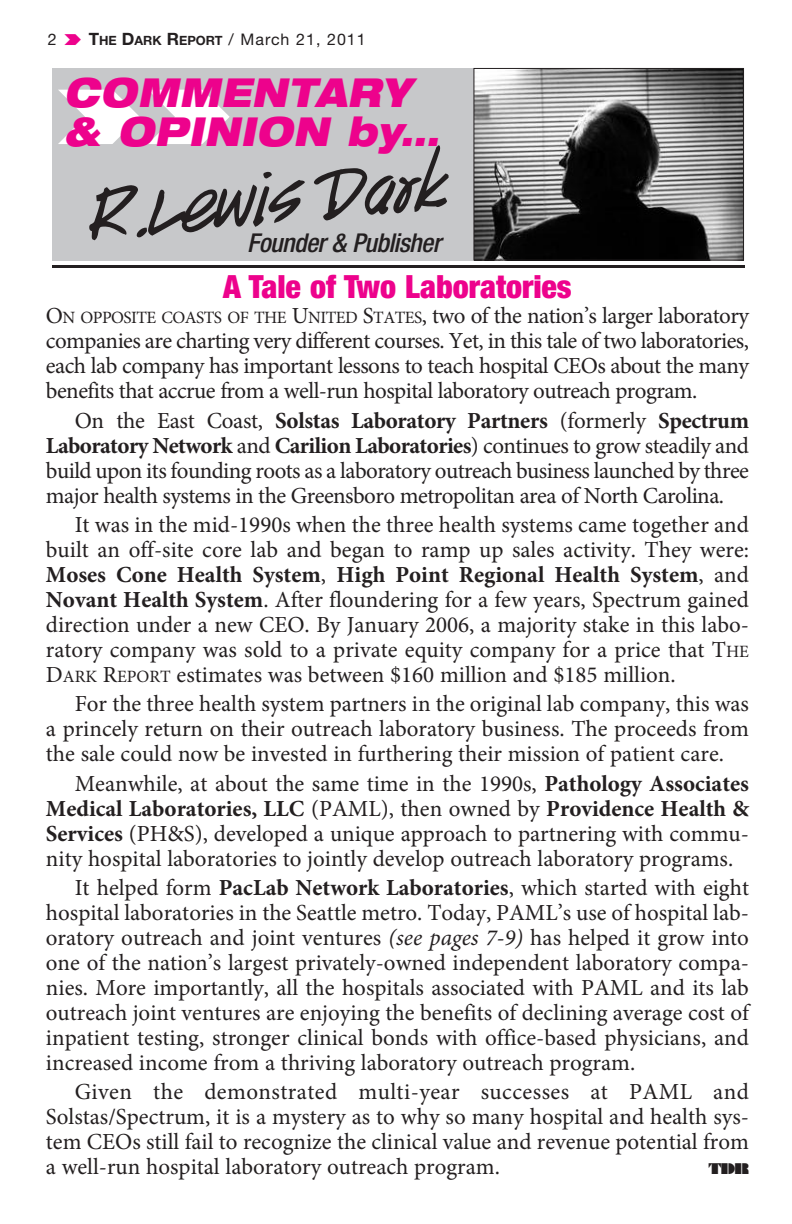
<style>
.page{position:relative;width:792px;height:1224px;background:#fff}
.page>*{position:absolute;margin:0;border:0;box-sizing:border-box;transform-origin:0 0}
.t1{font:italic 900 expanded 40px/39.2px "Helvetica Neue";letter-spacing:.025em;color:#ed028c;scale:.87 1}
.t2{font:900 condensed 32px "Helvetica Neue";color:#ed028c}
.t3{font:italic 500 condensed 26px "Helvetica Neue";letter-spacing:-.02em;color:#231f20}
.t4{font:23px/25px "Minion Pro";color:#231f20;text-align:justify}
.t5{font:16px "Helvetica Neue";letter-spacing:.06em;color:#231f20}
.t6{font:14px "Braggadocio";color:#231f20}
.s1{font-weight:700;font-size:17px}
.s2{font-weight:700;font-size:12.8px}
.s3{font-size:36px}
.s4{font-size:17.2px}
.s5{font-weight:700}
.s6{font-style:italic}
</style>
<div class="page">
<svg style="left:52px;top:68px;width:693px;height:200px;background:#979899"></svg>
<div style="left:58px;top:90px;width:82px;height:54px;background:#c7c8ca"></div>
<div style="left:148px;top:90px;width:82px;height:54px;background:#c7c8ca"></div>
<p class="t5" style="left:48px;top:33px;width:10px">2</p>
<p class="t5" style="left:89px;top:33px;width:279px"><span class="s1">T</span><span class="s2">HE</span> <span class="s1">D</span><span class="s2">ARK</span> <span class="s1">R</span><span class="s2">EPORT</span> / March 21, 2011</p>
<h1 class="t1" style="left:64px;top:77px;width:433px">COMMENTARY &amp; OPINION by<span class="s3">...</span></h1>
<p class="t3" style="left:247px;top:233px;width:195px">Founder &amp; Publisher</p>
<h2 class="t2" style="left:223px;top:275px;width:350px">A Tale of Two Laboratories</h2>
<p class="t4" style="left:46px;top:306px;width:705px">O<span class="s4">N OPPOSITE COASTS OF THE</span> U<span class="s4">NITED</span> S<span class="s4">TATES</span>, two of the nation’s larger laboratory companies are charting very different courses. Yet, in this tale of two laboratories, each lab company has important lessons to teach hospital CEOs about the many benefits that accrue from a well-run hospital laboratory outreach program.</p>
<p class="t4" style="left:46px;top:410px;width:705px;text-indent:29px">On the East Coast, <span class="s5">Solstas Laboratory Partners</span> (formerly <span class="s5">Spectrum Laboratory Network</span> and <span class="s5">Carilion Laboratories</span>) continues to grow steadily and build upon its founding roots as a laboratory outreach business launched by three major health systems in the Greensboro metropolitan area of North Carolina.</p>
<p class="t4" style="left:46px;top:514px;width:704px;text-indent:29px">It was in the mid-1990s when the three health systems came together and built an off-site core lab and began to ramp up sales activity. They were:<br><span class="s5">Moses Cone Health System</span>, <span class="s5">High Point Regional Health System</span>, and <span class="s5">Novant Health System</span>. After floundering for a few years, Spectrum gained direction under a new CEO. By January 2006, a majority stake in this labo&shy;ratory company was sold to a private equity company for a price that T<span class="s4">HE </span>D<span class="s4">ARK</span> R<span class="s4">EPORT</span> estimates was between $160 million and $185 million.</p>
<p class="t4" style="left:46px;top:693px;width:704px;text-indent:29px">For the three health system partners in the original lab company, this was a princely return on their outreach laboratory business. The proceeds from the sale could now be invested in furthering their mission of patient care.</p>
<p class="t4" style="left:46px;top:773px;width:705px;text-indent:29px">Meanwhile, at about the same time in the 1990s, <span class="s5">Pathology Associates Medical Laboratories, LLC</span> (PAML), then owned by <span class="s5">Providence Health &amp; Services</span> (PH&amp;S), developed a unique approach to partnering with commu&shy;nity hospital laboratories to jointly develop outreach laboratory programs.</p>
<p class="t4" style="left:46px;top:877px;width:705px;text-indent:29px">It helped form <span class="s5">PacLab Network Laboratories</span>, which started with eight hospital laboratories in the Seattle metro. Today, PAML’s use of hospital lab&shy;oratory outreach and joint ventures <span class="s6">(see pages 7-9)</span> has helped it grow into one of the nation’s largest privately-owned independent laboratory compa&shy;nies. More importantly, all the hospitals associated with PAML and its lab outreach joint ventures are enjoying the benefits of declining average cost of inpatient testing, stronger clinical bonds with office-based physicians, and increased income from a thriving laboratory outreach program.</p>
<p class="t4" style="left:46px;top:1081px;width:705px;text-indent:29px">Given the demonstrated multi-year successes at PAML and Solstas/Spectrum, it is a mystery as to why so many hospital and health sys&shy;tem CEOs still fail to recognize the clinical value and revenue potential from a well-run hospital laboratory outreach program.</p>
<p class="t6" style="left:708px;top:1163px;width:42px">TDR</p>
</div>
